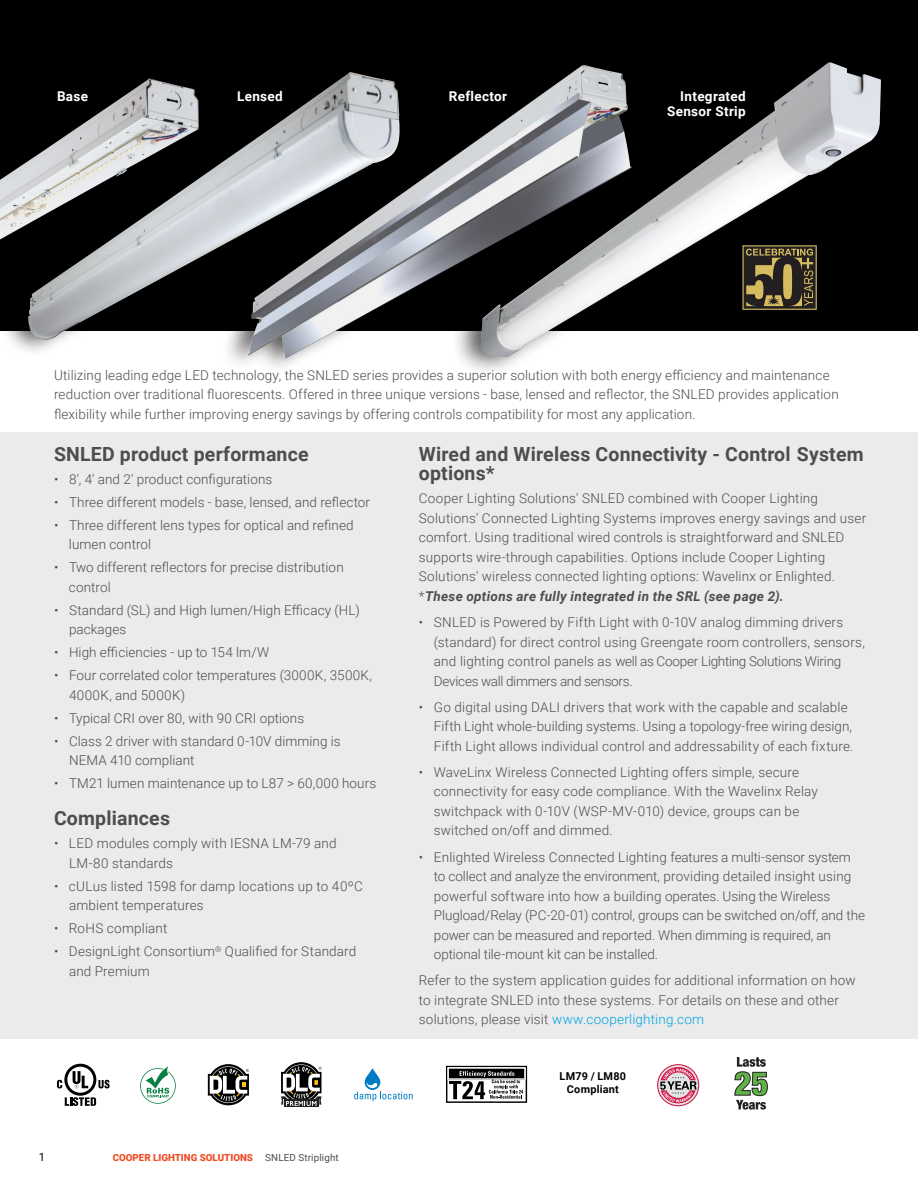
<style>
.page{position:relative;width:918px;height:1188px;background:#fff}
.page>*{position:absolute;margin:0;border:0;box-sizing:border-box;transform-origin:0 0}
.t1{font:900 condensed 33px "Helvetica Neue LT Std";color:#5fb246}
.t2{font:700 19.5px/19.5px "Roboto";letter-spacing:.01em;color:#4d4d4f}
.t3{font:300 13.5px/19.5px "Roboto";letter-spacing:.01em;color:#4d4d4f}
.t4{font:700 13.5px/15px "Roboto";letter-spacing:.025em;color:#fff;text-align:right}
.t5{font:11.25px "Roboto";color:#000}
.t6{font:700 10.8px/12.3px "Roboto";letter-spacing:.02em;color:#000;text-align:center}
.t7{font:900 9.75px "Roboto";color:#f04c24}
.t8{font:9.75px "Roboto";letter-spacing:.015em;color:#4d4d4f}
.s1{font-weight:700;font-style:italic}
.s2{color:#00a4e3}
</style>
<div class="page">
<div style="left:0;top:0;width:918px;height:331px;background:#000"></div>
<div style="left:0;top:432px;width:918px;height:606px;background:#ebebec"></div>
<div style="left:0;top:57px;width:406px;height:301px;background:#000;opacity:.65"></div>
<img style="left:28px;top:72px;width:193px;height:268px">
<div style="left:221px;top:50px;width:415px;height:326px;background:#000;opacity:.65"></div>
<img style="left:248px;top:65px;width:203px;height:294px">
<div style="left:451px;top:46px;width:436px;height:331px;background:#000;opacity:.65"></div>
<img style="left:480px;top:62px;width:401px;height:296px">
<svg style="left:743px;top:245px;width:74px;height:65px;background:#5d5334"></svg>
<svg style="left:734px;top:1057px;width:34px;height:53px"></svg>
<svg style="left:208px;top:1064px;width:41px;height:41px"></svg>
<div style="left:284px;top:1100px;width:35px;height:7px;background:#231f20"></div>
<svg style="left:281px;top:1062px;width:41px;height:44px"></svg>
<svg style="left:57px;top:1064px;width:53px;height:42px"></svg>
<svg style="left:657px;top:1064px;width:42px;height:42px"></svg>
<svg style="left:658px;top:1065px;width:40px;height:40px"></svg>
<svg style="left:660px;top:1067px;width:37px;height:36px"></svg>
<svg style="left:140px;top:1066px;width:36px;height:38px"></svg>
<svg style="left:446px;top:1066px;width:81px;height:37px"></svg>
<svg style="left:354px;top:1068px;width:59px;height:33px"></svg>
<p class="t4" style="left:57px;top:89px;width:33px">Base</p>
<p class="t4" style="left:237px;top:89px;width:47px">Lensed</p>
<p class="t4" style="left:449px;top:89px;width:60px">Reflector</p>
<p class="t4" style="left:667px;top:89px;width:80px">Integrated<br>Sensor Strip</p>
<p class="t3" style="left:54px;top:365px;width:786px">Utilizing leading edge LED technology, the SNLED series provides a superior solution with both energy efficiency and maintenance reduction over traditional fluorescents. Offered in three unique versions - base, lensed and reflector, the SNLED provides application flexibility while further improving energy savings by offering controls compatibility for most any application.</p>
<h2 class="t2" style="left:54px;top:443px;width:256px">SNLED product performance</h2>
<p class="t3" style="left:54px;top:469px;width:220px">• 8', 4' and 2' product configurations</p>
<p class="t3" style="left:54px;top:492px;width:318px">• Three different models - base, lensed, and reflector</p>
<p class="t3" style="left:69px;top:515px;width:286px;text-indent:-15px">• Three different lens types for optical and refined lumen control</p>
<p class="t3" style="left:69px;top:557px;width:276px;text-indent:-15px">• Two different reflectors for precise distribution control</p>
<p class="t3" style="left:69px;top:600px;width:292px;text-indent:-15px">• Standard (SL) and High lumen/High Efficacy (HL) packages</p>
<p class="t3" style="left:54px;top:642px;width:217px">• High efficiencies - up to 154 lm/W</p>
<p class="t3" style="left:69px;top:665px;width:305px;text-indent:-15px">• Four correlated color temperatures (3000K, 3500K,<br>4000K, and 5000K)</p>
<p class="t3" style="left:54px;top:708px;width:252px">• Typical CRI over 80, with 90 CRI options</p>
<p class="t3" style="left:69px;top:731px;width:273px;text-indent:-15px">• Class 2 driver with standard 0-10V dimming is<br>NEMA 410 compliant</p>
<p class="t3" style="left:54px;top:773px;width:324px">• TM21 lumen maintenance up to L87 &gt; 60,000 hours</p>
<h2 class="t2" style="left:54px;top:808px;width:118px">Compliances</h2>
<p class="t3" style="left:69px;top:833px;width:269px;text-indent:-15px">• LED modules comply with IESNA LM-79 and<br>LM-80 standards</p>
<p class="t3" style="left:69px;top:876px;width:296px;text-indent:-15px">• cULus listed 1598 for damp locations up to 40ºC ambient temperatures</p>
<p class="t3" style="left:54px;top:918px;width:115px">• RoHS compliant</p>
<p class="t3" style="left:69px;top:941px;width:289px;text-indent:-15px">• DesignLight Consortium<sup>®</sup> Qualified for Standard and Premium</p>
<p class="t5" style="left:39px;top:1149px;width:8px">1</p>
<p class="t7" style="left:113px;top:1150px;width:142px">COOPER LIGHTING SOLUTIONS</p>
<p class="t8" style="left:265px;top:1150px;width:75px">SNLED Striplight</p>
<h2 class="t2" style="left:419px;top:443px;width:446px">Wired and Wireless Connectivity - Control System options*</h2>
<p class="t3" style="left:419px;top:488px;width:449px">Cooper Lighting Solutions' SNLED combined with Cooper Lighting Solutions' Connected Lighting Systems improves energy savings and user comfort. Using traditional wired controls is straightforward and SNLED supports wire-through capabilities. Options include Cooper Lighting Solutions' wireless connected lighting options: Wavelinx or Enlighted. *<span class="s1">These options are fully integrated in the SRL (see page 2).</span></p>
<p class="t3" style="left:434px;top:612px;width:433px;text-indent:-15px">• SNLED is Powered by Fifth Light with 0-10V analog dimming drivers (standard) for direct control using Greengate room controllers, sensors, and lighting control panels as well as Cooper Lighting Solutions Wiring Devices wall dimmers and sensors.</p>
<p class="t3" style="left:434px;top:697px;width:421px;text-indent:-15px">• Go digital using DALI drivers that work with the capable and scalable<br>Fifth Light whole-building systems. Using a topology-free wiring design,<br>Fifth Light allows individual control and addressability of each fixture.</p>
<p class="t3" style="left:434px;top:762px;width:386px;text-indent:-15px">• WaveLinx Wireless Connected Lighting offers simple, secure connectivity for easy code compliance. With the Wavelinx Relay switchpack with 0-10V (WSP-MV-010) device, groups can be switched on/off and dimmed.</p>
<p class="t3" style="left:434px;top:847px;width:433px;text-indent:-15px">• Enlighted Wireless Connected Lighting features a multi-sensor system to collect and analyze the environment, providing detailed insight using powerful software into how a building operates. Using the Wireless Plugload/Relay (PC-20-01) control, groups can be switched on/off, and the power can be measured and reported. When dimming is required, an optional tile-mount kit can be installed.</p>
<p class="t3" style="left:419px;top:970px;width:438px">Refer to the system application guides for additional information on how to integrate SNLED into these systems. For details on these and other solutions, please visit <span class="s2">www.cooperlighting.com</span></p>
<p class="t6" style="left:560px;top:1070px;width:68px">LM79 / LM80<br>Compliant</p>
<h1 class="t1" style="left:734px;top:1063px;width:36px">25</h1>
</div>
